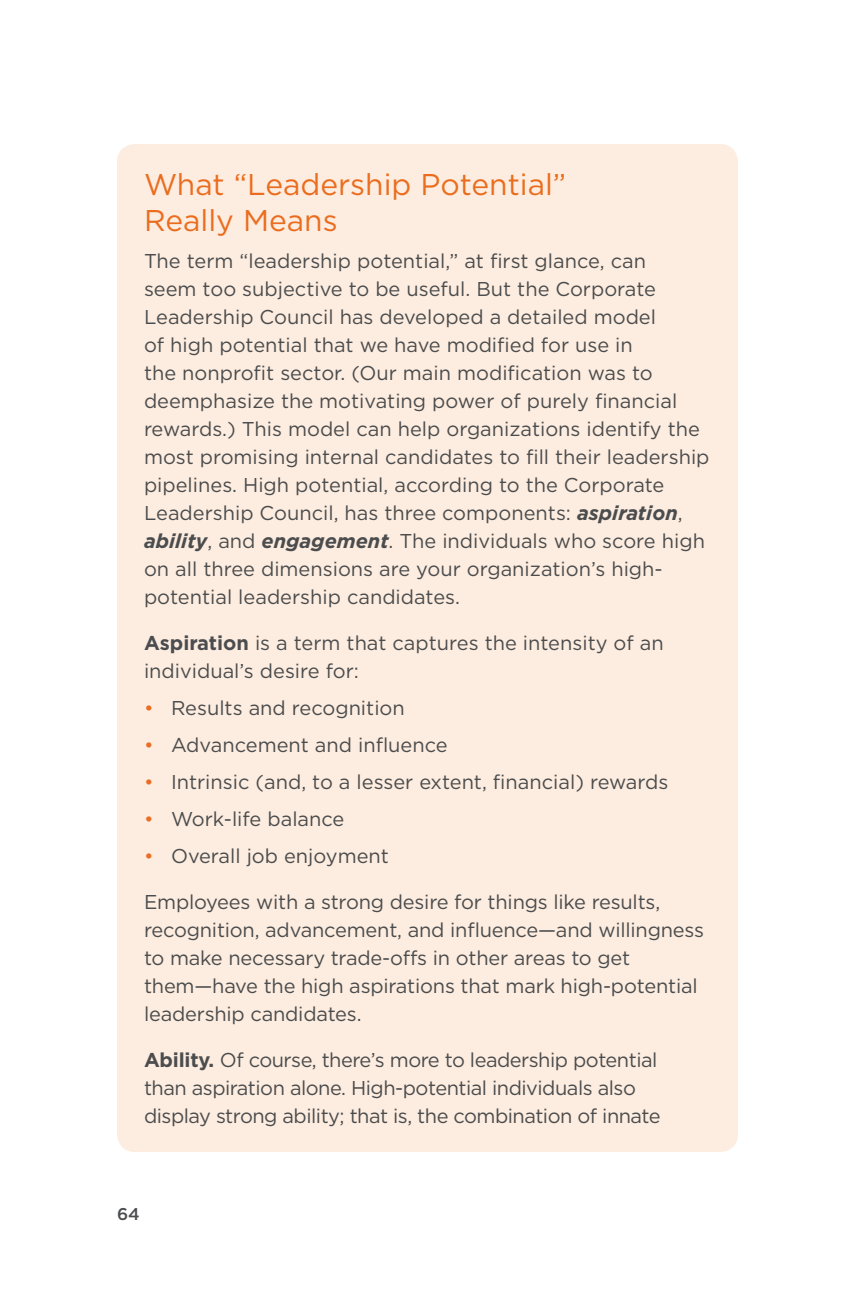
<style>
.page{position:relative;width:864px;height:1296px;background:#fff}
.page>*{position:absolute;margin:0;border:0;box-sizing:border-box;transform-origin:0 0}
._24-BoxHead{font:30px/36px "Gotham";color:#ea6d1f}
._08-BodyText{font:20px/28px "Gotham";color:#4b4c4d}
._08-BodyText-2{font:20px/28px "Gotham";letter-spacing:-.025em;color:#4b4c4d}
.t1{font:500 17px "Gotham";color:#4b4c4f}
.s1{font-weight:700;font-style:italic}
.s2{font-weight:700;color:#4b4c4f}
.s3{color:#e96d24}
.s4{font-weight:700}
</style>
<div class="page">
<div style="left:117px;top:144px;width:621px;height:1008px;background:#fdede0;border-radius:18px"></div>
<p class="_24-BoxHead" style="left:144px;top:166px;width:424px">What “Leadership Potential”<br>Really Means</p>
<p class="_08-BodyText" style="left:144px;top:246px;width:567px">The term “leadership potential,” at first glance, can<br>seem too subjective to be useful. But the Corporate Leadership Council has developed a detailed model<br>of high potential that we have modified for use in<br>the nonprofit sector. (Our main modification was to deemphasize the motivating power of purely financial rewards.) This model can help organizations identify the most promising internal candidates to fill their leadership pipelines. High potential, according to the Corporate Leadership Council, has three components: <span class="s1">aspiration</span>, <span class="s1">ability</span>, and <span class="s1">engagement</span>. The individuals who score high on all three dimensions are your organization’s high&shy;potential leadership candidates.</p>
<p class="_08-BodyText" style="left:144px;top:628px;width:521px"><span class="s2">Aspiration</span> is a term that captures the intensity of an individual’s desire for:</p>
<p class="_08-BodyText" style="left:144px;top:693px;width:262px"><span class="s3">•</span> Results and recognition</p>
<p class="_08-BodyText" style="left:144px;top:730px;width:305px"><span class="s3">•</span> Advancement and influence</p>
<p class="_08-BodyText" style="left:144px;top:767px;width:526px"><span class="s3">•</span> Intrinsic (and, to a lesser extent, financial) rewards</p>
<p class="_08-BodyText" style="left:144px;top:804px;width:202px"><span class="s3">•</span> Work-life balance</p>
<p class="_08-BodyText" style="left:144px;top:841px;width:246px"><span class="s3">•</span> Overall job enjoyment</p>
<p class="_08-BodyText" style="left:144px;top:887px;width:562px">Employees with a strong desire for things like results, recognition, advancement, and influence—and willingness to make necessary trade-offs in other areas to get them—have the high aspirations that mark high-potential leadership candidates.</p>
<p class="_08-BodyText-2" style="left:144px;top:1045px;width:518px"><span class="s4">Ability.</span> Of course, there’s more to leadership potential than aspiration alone. High-potential individuals also display strong ability; that is, the combination of innate</p>
<p class="t1" style="left:117px;top:1202px;width:24px">64</p>
</div>
